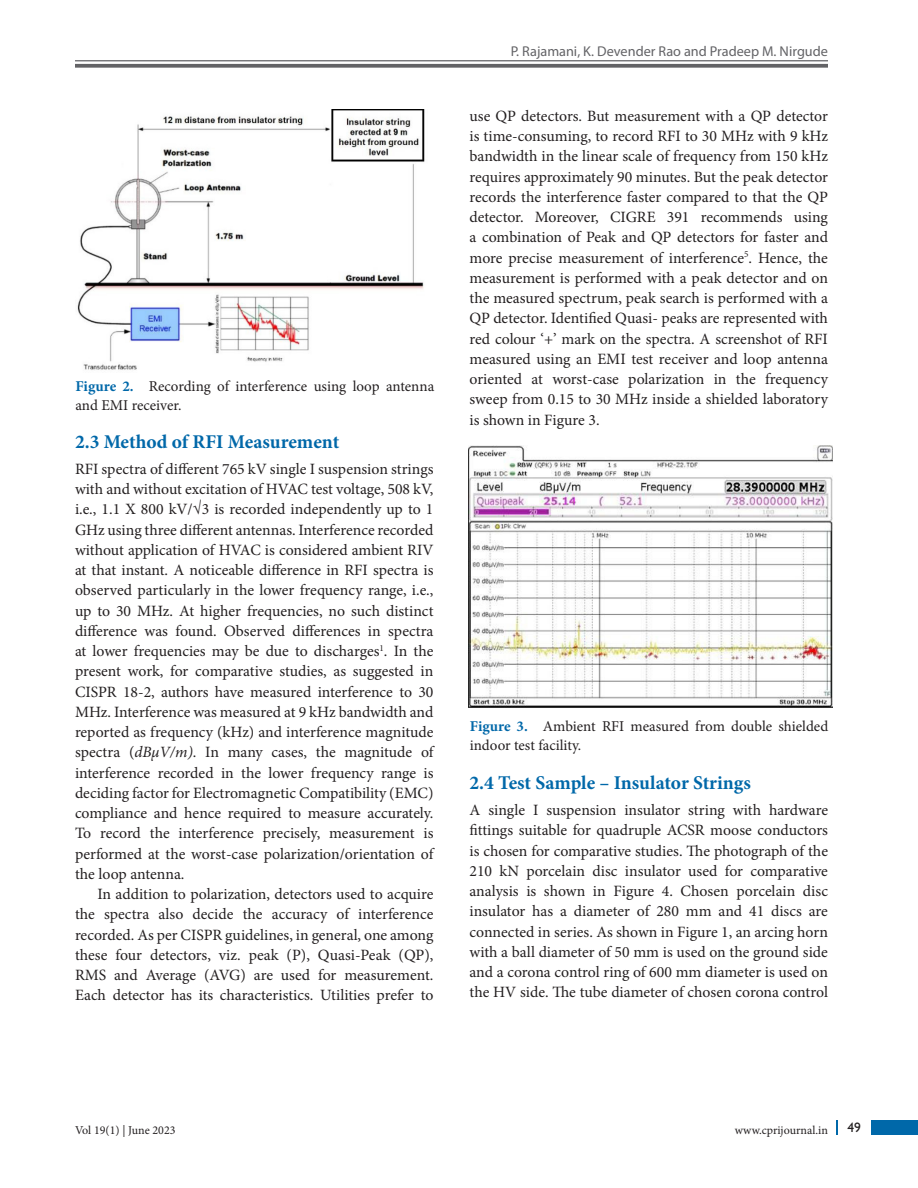
<style>
.page{position:relative;width:918px;height:1188px;background:#fff}
.page>*{position:absolute;margin:0;border:0;box-sizing:border-box;transform-origin:0 0}
.t1{font:700 19.5px "Minion Pro";letter-spacing:-.005em;color:#0068a9}
.Text{font:15.75px/20.2px "Minion Pro";letter-spacing:-.005em;color:#231f20;text-align:justify}
.Body_Ind{font:15.75px/20.2px "Minion Pro";color:#231f20;text-align:justify}
.Fig_cap{font:15px/19.5px "Minion Pro";color:#231f20}
.t2{font:14.25px "Myriad Pro";color:#636366}
.t3{font:13.5px "Gill Sans";color:#231f20}
.t4{font:12px "Minion Pro";color:#231f20}
.s1{font-weight:700;color:#0068a9}
.s2{font-style:italic}
</style>
<div class="page">
<hr style="left:75px;top:60px;width:753px;height:1px;background:#636366">
<svg style="left:75px;top:64px;width:753px;height:4px;background:#707073"></svg>
<div style="left:872px;top:1120px;width:46px;height:15px;background:#0068a9"></div>
<svg style="left:836px;top:1120px;width:1px;height:15px"></svg>
<img style="left:77px;top:109px;width:348px;height:261px">
<img style="left:468px;top:445px;width:365px;height:263px">
<p class="Fig_cap" style="left:75px;top:376px;width:360px"><span class="s1">Figure 2.</span> Recording of interference using loop antenna and EMI receiver.</p>
<h2 class="t1" style="left:75px;top:428px;width:266px">2.3 Method of RFI Measurement</h2>
<p class="Text" style="left:75px;top:459px;width:360px">RFI spectra of different 765 kV single I suspension strings with and without excitation of HVAC test voltage, 508 kV, i.e., 1.1 X 800 kV/√3 is recorded independently up to 1<br>GHz using three different antennas. Interference recorded without application of HVAC is considered ambient RIV at that instant. A noticeable difference in RFI spectra is observed particularly in the lower frequency range, i.e., up to 30 MHz. At higher frequencies, no such distinct difference was found. Observed differences in spectra at lower frequencies may be due to discharges<sup>1</sup>. In the present work, for comparative studies, as suggested in CISPR 18-2, authors have measured interference to 30<br>MHz. Interference was measured at 9 kHz bandwidth and reported as frequency (kHz) and interference magnitude spectra (<span class="s2">dBµV/m)</span>. In many cases, the magnitude of interference recorded in the lower frequency range is deciding factor for Electromagnetic Compatibility (EMC) compliance and hence required to measure accurately.<br>To record the interference precisely, measurement is performed at the worst-case polarization/orientation of the loop antenna.</p>
<p class="Body_Ind" style="left:75px;top:884px;width:360px;text-indent:22px">In addition to polarization, detectors used to acquire the spectra also decide the accuracy of interference recorded. As per CISPR guidelines, in general, one among these four detectors, viz. peak (P), Quasi-Peak (QP), RMS and Average (AVG) are used for measurement.<br>Each detector has its characteristics. Utilities prefer to</p>
<p class="t2" style="left:511px;top:42px;width:319px">P. Rajamani, K. Devender Rao and Pradeep M. Nirgude</p>
<p class="Body_Ind" style="left:470px;top:106px;width:360px">use QP detectors. But measurement with a QP detector is time-consuming, to record RFI to 30 MHz with 9 kHz bandwidth in the linear scale of frequency from 150 kHz requires approximately 90 minutes. But the peak detector records the interference faster compared to that the QP detector. Moreover, CIGRE 391 recommends using a combination of Peak and QP detectors for faster and more precise measurement of interference<sup>5</sup>. Hence, the measurement is performed with a peak detector and on the measured spectrum, peak search is performed with a QP detector. Identified Quasi- peaks are represented with red colour ‘+’ mark on the spectra. A screenshot of RFI measured using an EMI test receiver and loop antenna oriented at worst-case polarization in the frequency sweep from 0.15 to 30 MHz inside a shielded laboratory is shown in Figure 3.</p>
<p class="Fig_cap" style="left:470px;top:716px;width:360px"><span class="s1">Figure 3.</span> Ambient RFI measured from double shielded indoor test facility.</p>
<h2 class="t1" style="left:470px;top:769px;width:283px">2.4 Test Sample – Insulator Strings</h2>
<p class="Text" style="left:470px;top:800px;width:360px">A single I suspension insulator string with hardware fittings suitable for quadruple ACSR moose conductors is chosen for comparative studies. The photograph of the 210 kN porcelain disc insulator used for comparative analysis is shown in Figure 4. Chosen porcelain disc insulator has a diameter of 280 mm and 41 discs are connected in series. As shown in Figure 1, an arcing horn with a ball diameter of 50 mm is used on the ground side and a corona control ring of 600 mm diameter is used on the HV side. The tube diameter of chosen corona control</p>
<p class="t4" style="left:75px;top:1123px;width:102px">Vol 19(1) | June 2023</p>
<p class="t4" style="left:735px;top:1123px;width:95px">www.cprijournal.in</p>
<p class="t3" style="left:848px;top:1119px;width:15px">49</p>
</div>
